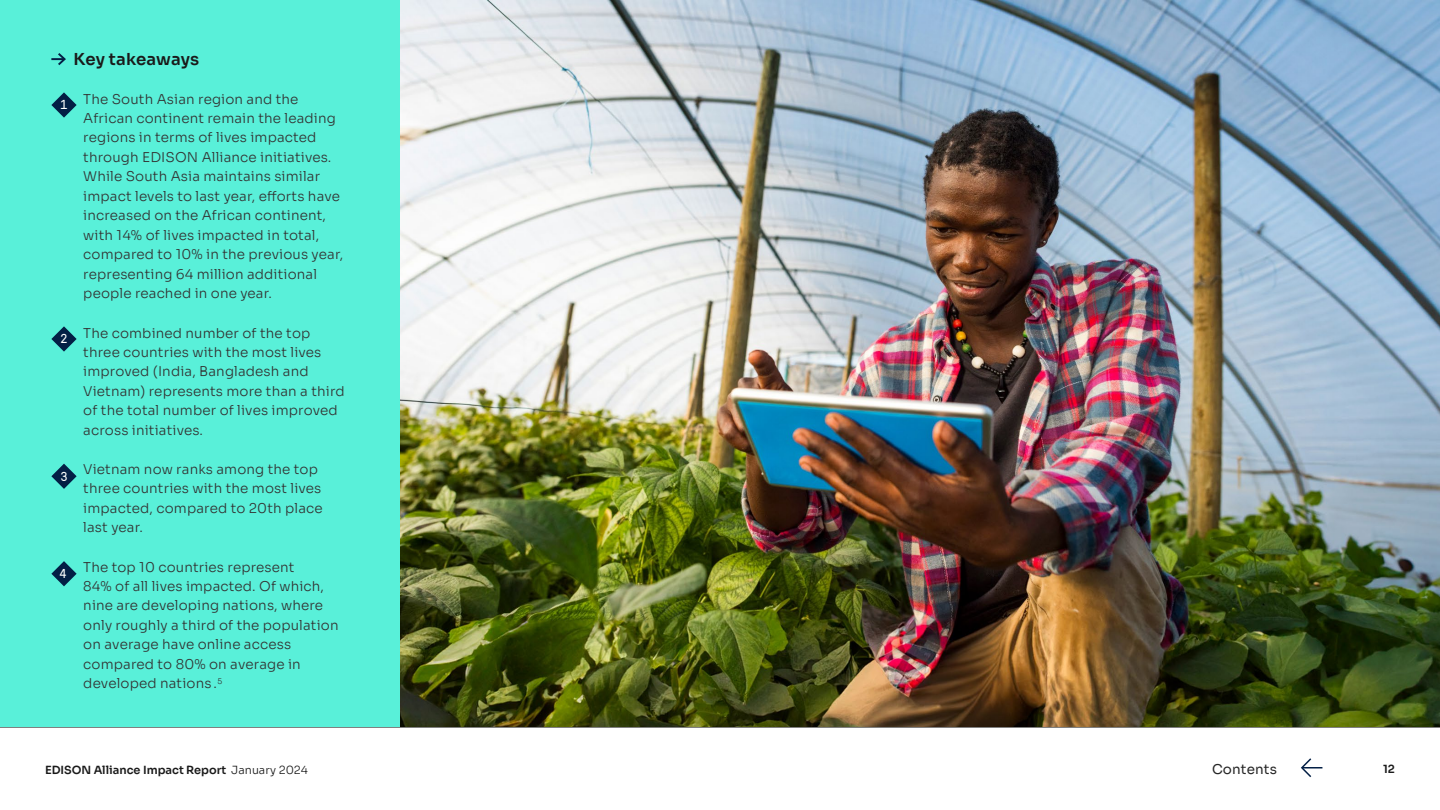
<style>
.page{position:relative;width:1440px;height:810px;background:#fff}
.page>*{position:absolute;margin:0;border:0;box-sizing:border-box;transform-origin:0 0}
.t1{font:600 16.5px "Sora";letter-spacing:.005em;color:#1a1a1a}
.t2{font:300 13.5px/19.5px "Sora";letter-spacing:.01em;color:#333}
.t3{font:13.5px "Sora";letter-spacing:.01em;color:#262626}
.t4{font:12.75px "Katwijk Mono";color:#fff}
.t5{font:600 11.25px "Sora";color:#1a1a1a}
.s1{font-weight:300}
</style>
<div class="page">
<div style="left:0;top:0;width:400px;height:728px;background:#59f0d9"></div>
<svg style="left:51px;top:53px;width:15px;height:13px"></svg>
<svg style="left:51px;top:92px;width:26px;height:26px"></svg>
<svg style="left:51px;top:326px;width:26px;height:26px"></svg>
<svg style="left:51px;top:464px;width:26px;height:25px"></svg>
<svg style="left:51px;top:561px;width:26px;height:25px"></svg>
<img style="left:400px;top:0;width:1040px;height:727px">
<hr style="left:0;top:727px;width:1440px;height:1px;background:#808080">
<svg style="left:1301px;top:758px;width:11px;height:20px"></svg>
<hr style="left:1302px;top:767px;width:20px;height:2px;background:#031f45">
<p class="t1" style="left:74px;top:45px;width:127px">Key takeaways</p>
<p class="t2" style="left:83px;top:88px;width:261px;text-indent:-23px"><sub>1</sub> The South Asian region and the African continent remain the leading regions in terms of lives impacted through EDISON Alliance initiatives.<br>While South Asia maintains similar impact levels to last year, efforts have increased on the African continent, with 14% of lives impacted in total, compared to 10% in the previous year, representing 64 million additional people reached in one year.</p>
<p class="t2" style="left:83px;top:322px;width:263px;text-indent:-23px"><sub>2</sub> The combined number of the top three countries with the most lives improved (India, Bangladesh and<br>Vietnam) represents more than a third of the total number of lives improved across initiatives.</p>
<p class="t4" style="left:60px;top:466px;width:9px">3</p>
<p class="t2" style="left:83px;top:458px;width:241px">Vietnam now ranks among the top three countries with the most lives impacted, compared to 20th place last year.</p>
<p class="t4" style="left:59px;top:563px;width:9px">4</p>
<p class="t2" style="left:83px;top:556px;width:257px">The top 10 countries represent<br>84% of all lives impacted. Of which, nine are developing nations, where only roughly a third of the population on average have online access compared to 80% on average in developed nations . <sup>5</sup></p>
<p class="t5" style="left:45px;top:761px;width:264px">EDISON Alliance Impact Report <span class="s1">January 2024</span></p>
<p class="t3" style="left:1212px;top:758px;width:66px">Contents</p>
<p class="t5" style="left:1383px;top:759px;width:13px">12</p>
</div>
